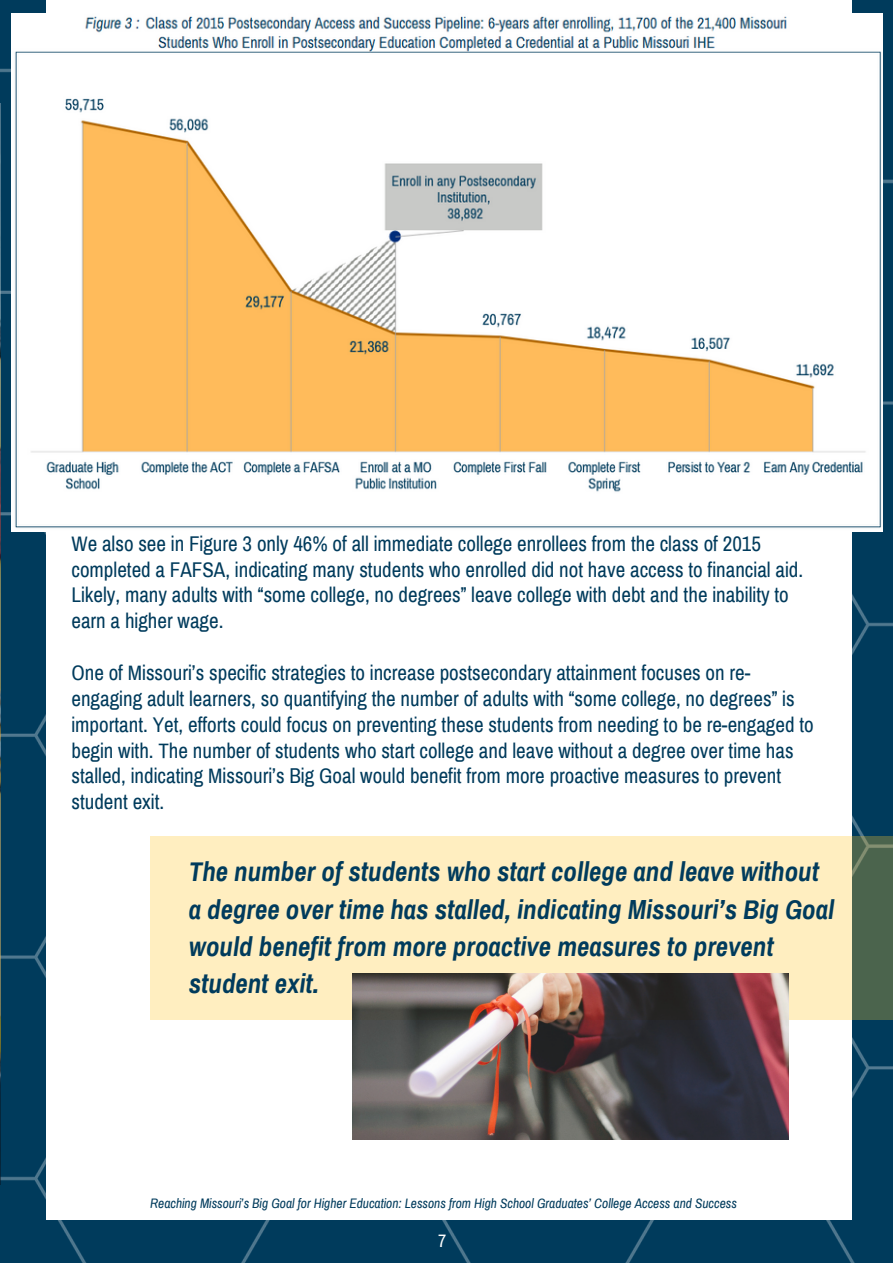
<style>
.page{position:relative;width:893px;height:1264px;background:#fff}
.page>*{position:absolute;margin:0;border:0;box-sizing:border-box;transform-origin:0 0}
.t1{font:italic 700 27px/37px "Archivo Narrow";color:#003b5c}
.t2{font:21px/25.8px "Archivo Narrow";color:#003b5c}
.t3{font:18px "Archivo Narrow";color:#fff}
.t4{font:italic 13.5px "Archivo Narrow";color:#003b5c}
</style>
<div class="page">
<div style="left:0;top:0;width:892px;height:1262px;background:#003b5c"></div>
<div style="left:47px;top:0;width:805px;height:1218px;background:#fff"></div>
<img style="left:0;top:103px;width:1px;height:1081px">
<div style="left:150px;top:836px;width:742px;height:183px;background:#ffeec0"></div>
<img style="left:352px;top:973px;width:436px;height:166px">
<img style="left:12px;top:14px;width:870px;height:517px">
<p class="t2" style="left:71px;top:530px;width:733px">We also see in Figure 3 only 46% of all immediate college enrollees from the class of 2015 completed a FAFSA, indicating many students who enrolled did not have access to financial aid.<br>Likely, many adults with “some college, no degrees” leave college with debt and the inability to earn a higher wage.</p>
<p class="t2" style="left:71px;top:659px;width:743px">One of Missouri’s specific strategies to increase postsecondary attainment focuses on re&shy;engaging adult learners, so quantifying the number of adults with “some college, no degrees” is important. Yet, efforts could focus on preventing these students from needing to be re-engaged to begin with. The number of students who start college and leave without a degree over time has stalled, indicating Missouri’s Big Goal would benefit from more proactive measures to prevent student exit.</p>
<p class="t1" style="left:189px;top:853px;width:646px">The number of students who start college and leave without a degree over time has stalled, indicating Missouri’s Big Goal would benefit from more proactive measures to prevent student exit.</p>
<p class="t4" style="left:150px;top:1194px;width:588px">Reaching Missouri’s Big Goal for Higher Education: Lessons from High School Graduates’ College Access and Success</p>
<p class="t3" style="left:438px;top:1229px;width:10px">7</p>
</div>
